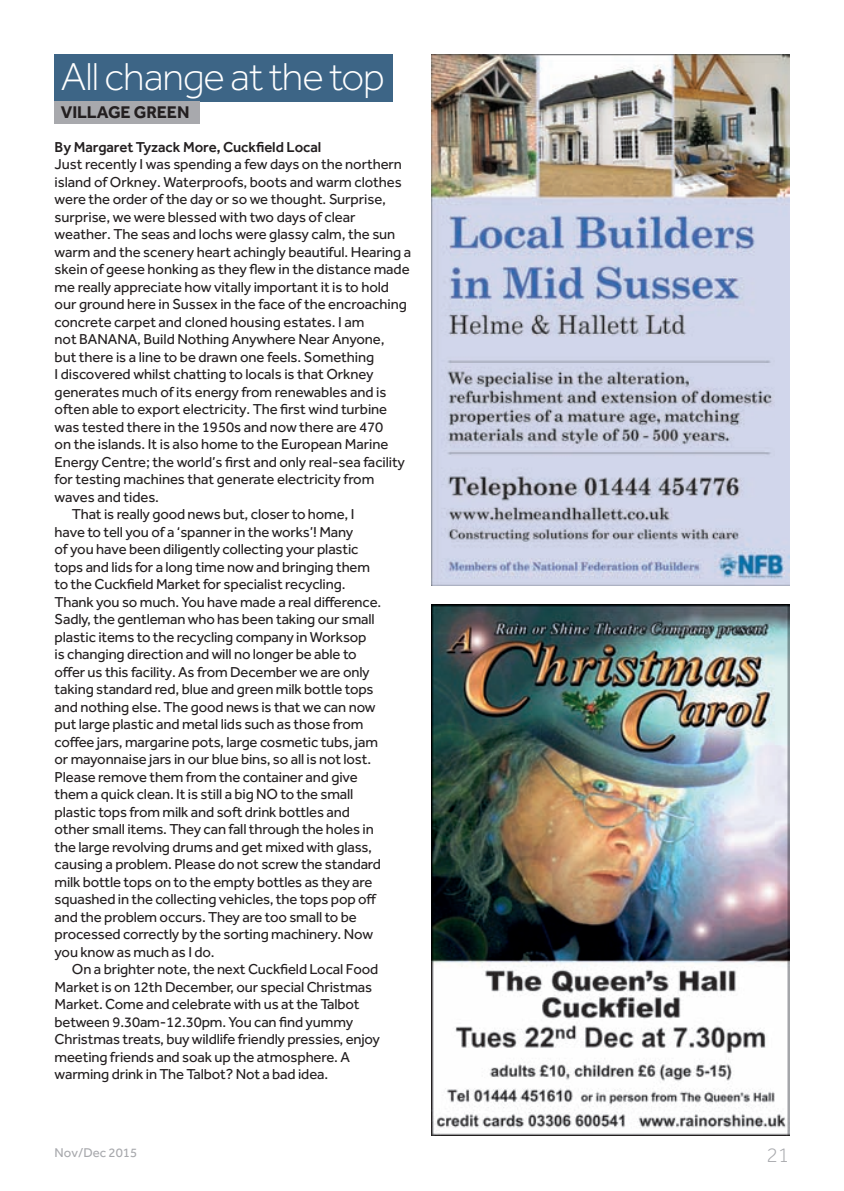
<style>
.page{position:relative;width:844px;height:1191px;background:#fff}
.page>*{position:absolute;margin:0;border:0;box-sizing:border-box;transform-origin:0 0}
.t1{font:300 40.25px "Effra";letter-spacing:-.025em;color:#fff}
.t2{font:300 21px "Effra";color:#a8a9ad}
.t3{font:700 17.5px "Effra";letter-spacing:-.005em;color:#231f20}
.t4{font:14.88px "Effra";letter-spacing:-.01em;color:#231f20}
.t5{font:500 14.88px "Effra";letter-spacing:-.005em;color:#231f20}
.t6{font:13.12px "Effra";color:#a8a9ad}
</style>
<div class="page">
<img style="left:432px;top:55px;width:357px;height:530px">
<img style="left:432px;top:604px;width:357px;height:531px">
<div style="left:55px;top:55px;width:338px;height:47px;background:#3d6586"></div>
<div style="left:55px;top:101px;width:145px;height:22px;background:#a8a9ad"></div>
<h1 class="t1" style="left:61px;top:53px;width:325px">All change at the top</h1>
<p class="t3" style="left:61px;top:101px;width:130px">VILLAGE GREEN</p>
<p class="t5" style="left:55px;top:138px;width:268px">By Margaret Tyzack More, Cuckfield Local</p>
<p class="t4" style="left:55px;top:156px;width:349px">Just recently I was spending a few days on the northern</p>
<p class="t4" style="left:55px;top:173px;width:348px">island of Orkney. Waterproofs, boots and warm clothes</p>
<p class="t4" style="left:55px;top:191px;width:333px">were the order of the day or so we thought. Surprise,</p>
<p class="t4" style="left:55px;top:208px;width:302px">surprise, we were blessed with two days of clear</p>
<p class="t4" style="left:55px;top:226px;width:342px">weather. The seas and lochs were glassy calm, the sun</p>
<p class="t4" style="left:55px;top:243px;width:358px">warm and the scenery heart achingly beautiful. Hearing a</p>
<p class="t4" style="left:55px;top:261px;width:356px">skein of geese honking as they flew in the distance made</p>
<p class="t4" style="left:55px;top:278px;width:336px">me really appreciate how vitally important it is to hold</p>
<p class="t4" style="left:55px;top:296px;width:353px">our ground here in Sussex in the face of the encroaching</p>
<p class="t4" style="left:55px;top:313px;width:311px">concrete carpet and cloned housing estates. I am</p>
<p class="t4" style="left:55px;top:331px;width:331px">not BANANA, Build Nothing Anywhere Near Anyone,</p>
<p class="t4" style="left:55px;top:348px;width:321px">but there is a line to be drawn one feels. Something</p>
<p class="t4" style="left:55px;top:366px;width:320px">I discovered whilst chatting to locals is that Orkney</p>
<p class="t4" style="left:55px;top:383px;width:333px">generates much of its energy from renewables and is</p>
<p class="t4" style="left:55px;top:401px;width:334px">often able to export electricity. The first wind turbine</p>
<p class="t4" style="left:55px;top:418px;width:330px">was tested there in the 1950s and now there are 470</p>
<p class="t4" style="left:55px;top:436px;width:335px">on the islands. It is also home to the European Marine</p>
<p class="t4" style="left:55px;top:453px;width:352px">Energy Centre; the world’s first and only real-sea facility</p>
<p class="t4" style="left:55px;top:471px;width:321px">for testing machines that generate electricity from</p>
<p class="t4" style="left:55px;top:488px;width:106px">waves and tides.</p>
<p class="t4" style="left:72px;top:506px;width:284px">That is really good news but, closer to home, I</p>
<p class="t4" style="left:55px;top:523px;width:300px">have to tell you of a ‘spanner in the works’! Many</p>
<p class="t4" style="left:55px;top:541px;width:305px">of you have been diligently collecting your plastic</p>
<p class="t4" style="left:55px;top:558px;width:317px">tops and lids for a long time now and bringing them</p>
<p class="t4" style="left:55px;top:576px;width:292px">to the Cuckfield Market for specialist recycling.</p>
<p class="t4" style="left:55px;top:593px;width:328px">Thank you so much. You have made a real difference.</p>
<p class="t4" style="left:55px;top:611px;width:321px">Sadly, the gentleman who has been taking our small</p>
<p class="t4" style="left:55px;top:628px;width:313px">plastic items to the recycling company in Worksop</p>
<p class="t4" style="left:55px;top:646px;width:303px">is changing direction and will no longer be able to</p>
<p class="t4" style="left:55px;top:663px;width:316px">offer us this facility. As from December we are only</p>
<p class="t4" style="left:55px;top:680px;width:320px">taking standard red, blue and green milk bottle tops</p>
<p class="t4" style="left:55px;top:698px;width:322px">and nothing else. The good news is that we can now</p>
<p class="t4" style="left:55px;top:715px;width:310px">put large plastic and metal lids such as those from</p>
<p class="t4" style="left:55px;top:733px;width:325px">coffee jars, margarine pots, large cosmetic tubs, jam</p>
<p class="t4" style="left:55px;top:750px;width:318px">or mayonnaise jars in our blue bins, so all is not lost.</p>
<p class="t4" style="left:55px;top:768px;width:305px">Please remove them from the container and give</p>
<p class="t4" style="left:55px;top:785px;width:300px">them a quick clean. It is still a big NO to the small</p>
<p class="t4" style="left:55px;top:803px;width:297px">plastic tops from milk and soft drink bottles and</p>
<p class="t4" style="left:55px;top:820px;width:320px">other small items. They can fall through the holes in</p>
<p class="t4" style="left:55px;top:838px;width:319px">the large revolving drums and get mixed with glass,</p>
<p class="t4" style="left:55px;top:855px;width:328px">causing a problem. Please do not screw the standard</p>
<p class="t4" style="left:55px;top:873px;width:319px">milk bottle tops on to the empty bottles as they are</p>
<p class="t4" style="left:55px;top:890px;width:324px">squashed in the collecting vehicles, the tops pop off</p>
<p class="t4" style="left:55px;top:908px;width:303px">and the problem occurs. They are too small to be</p>
<p class="t4" style="left:55px;top:925px;width:320px">processed correctly by the sorting machinery. Now</p>
<p class="t4" style="left:55px;top:943px;width:161px">you know as much as I do.</p>
<p class="t4" style="left:72px;top:960px;width:308px">On a brighter note, the next Cuckfield Local Food</p>
<p class="t4" style="left:55px;top:978px;width:319px">Market is on 12th December, our special Christmas</p>
<p class="t4" style="left:55px;top:995px;width:306px">Market. Come and celebrate with us at the Talbot</p>
<p class="t4" style="left:55px;top:1013px;width:300px">between 9.30am-12.30pm. You can find yummy</p>
<p class="t4" style="left:55px;top:1030px;width:327px">Christmas treats, buy wildlife friendly pressies, enjoy</p>
<p class="t4" style="left:55px;top:1048px;width:297px">meeting friends and soak up the atmosphere. A</p>
<p class="t4" style="left:55px;top:1065px;width:275px">warming drink in The Talbot? Not a bad idea.</p>
<p class="t6" style="left:55px;top:1144px;width:84px">Nov/Dec 2015</p>
<h2 class="t2" style="left:766px;top:1143px;width:24px">21</h2>
</div>
